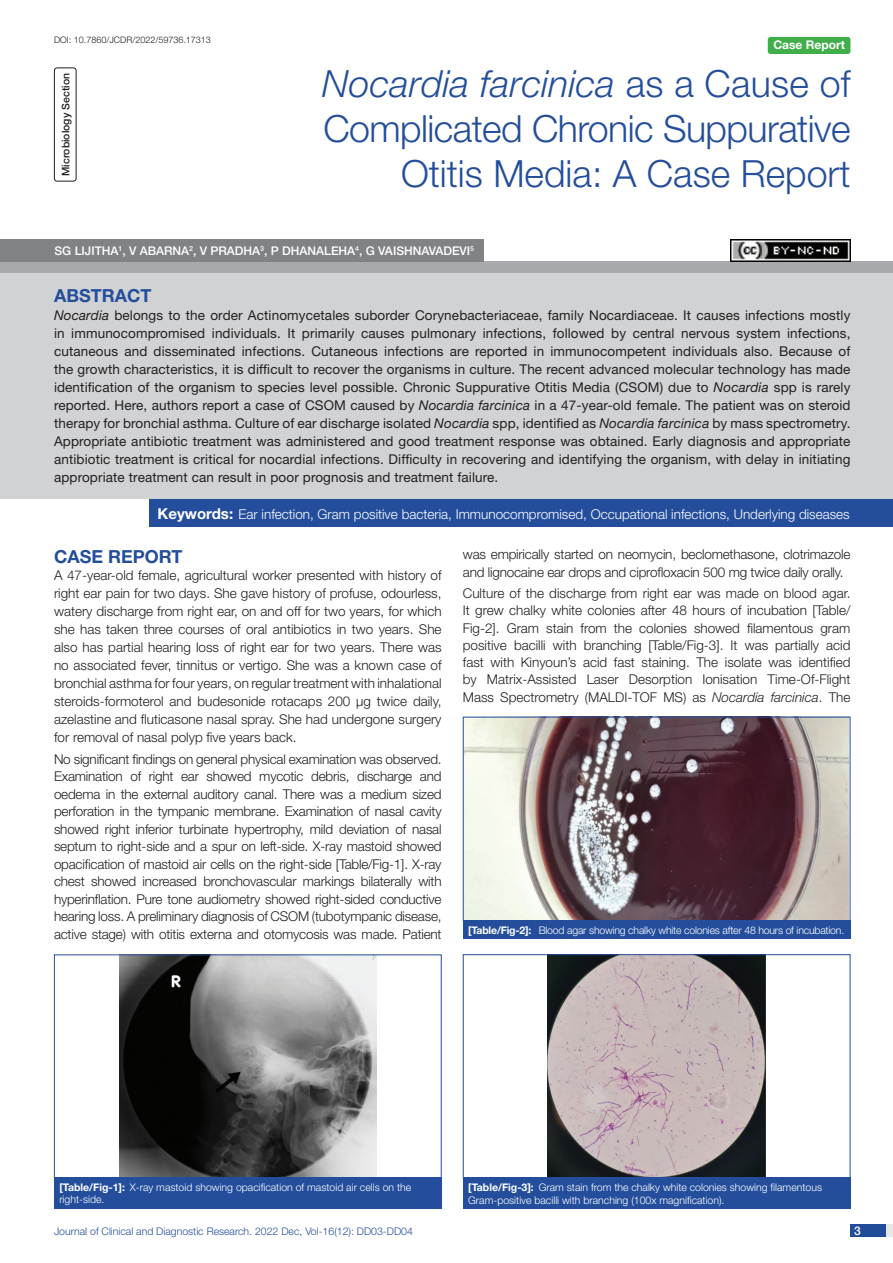
<style>
.page{position:relative;width:893px;height:1263px;background:#fff}
.page>*{position:absolute;margin:0;border:0;box-sizing:border-box;transform-origin:0 0}
.t1{font:300 37.5px/45px "Helvetica Neue";letter-spacing:-.015em;color:#244e9b;text-align:right}
.Heading{font:700 18px "Helvetica Neue";color:#244e9b}
.Abstract_head{font:700 18px "Helvetica Neue";color:#244e9b}
.Body_text{font:300 13.5px/17.5px "Helvetica Neue";letter-spacing:-.015em;color:#231f20;text-align:justify}
.Abstract_Text{font:13.5px/18px "Helvetica Neue";letter-spacing:.01em;color:#231f20;text-align:justify}
.Key_words{font:300 13.5px "Helvetica Neue";color:#fff}
.Author{font:500 12px "Helvetica Neue";color:#fff}
.t2{font:700 12px "Helvetica Neue";color:#fff}
.TABLE_FIG{font:300 10.5px/12.6px "Helvetica Neue";color:#fff}
.TABLE_FIG-2{font:300 10.5px "Helvetica Neue";letter-spacing:-.02em;color:#fff}
.t3{font:300 10.5px "Helvetica Neue";color:#244e9b}
.section{font:500 10.5px "Helvetica Neue";color:#231f20}
.DOI{font:300 9px "Helvetica Neue";color:#231f20}
.s1{font-style:italic}
.s2{font-weight:700;font-size:15px}
.s3{font-weight:700}
</style>
<div class="page">
<div style="left:850px;top:1224px;width:43px;height:13px;background:#e6e7e9"></div>
<div style="left:850px;top:1224px;width:35px;height:13px;background:#214c99"></div>
<div style="left:54px;top:68px;width:22px;height:114px;border:1px solid #231f20;border-radius:3px"></div>
<div style="left:768px;top:37px;width:82px;height:17px;background:#40ae49;border-radius:3px"></div>
<div style="left:0;top:262px;width:893px;height:12px;background:#a8a9ad"></div>
<div style="left:0;top:239px;width:484px;height:23px;background:#808285"></div>
<div style="left:0;top:274px;width:893px;height:225px;background:#d1d2d4"></div>
<div style="left:150px;top:499px;width:743px;height:28px;background:#244e9b"></div>
<img style="left:119px;top:956px;width:257px;height:220px">
<div style="left:54px;top:954px;width:388px;height:224px;border:1px solid #244e9b"></div>
<div style="left:54px;top:1177px;width:388px;height:32px;background:#244e9b"></div>
<img style="left:465px;top:719px;width:383px;height:200px">
<div style="left:463px;top:717px;width:387px;height:204px;border:1px solid #244e9b"></div>
<div style="left:463px;top:920px;width:387px;height:19px;background:#244e9b"></div>
<img style="left:548px;top:956px;width:218px;height:220px">
<div style="left:463px;top:954px;width:387px;height:224px;border:1px solid #244e9b"></div>
<div style="left:463px;top:1177px;width:387px;height:32px;background:#244e9b"></div>
<img style="left:730px;top:239px;width:120px;height:23px">
<p class="DOI" style="left:54px;top:35px;width:158px">DOI: 10.7860/JCDR/2022/59736.17313</p>
<p class="section" style="left:59px;top:176px;width:104px;rotate:-90deg">MICROBIOLOGY SECTION</p>
<p class="t1" style="left:322px;top:60px;width:530px"><span class="s1">Nocardia farcinica</span> as a Cause of<br>Complicated Chronic Suppurative<br>Otitis Media: A Case Report</p>
<p class="t2" style="left:773px;top:37px;width:73px">Case Report</p>
<p class="Author" style="left:54px;top:244px;width:421px">SG LIJITHA<sup>1</sup>, V ABARNA<sup>2</sup>, V PRADHA<sup>3</sup>, P DHANALEHA<sup>4</sup>, G VAISHNAVADEVI<sup>5</sup></p>
<p class="Abstract_head" style="left:54px;top:284px;width:99px">ABSTRACT</p>
<p class="Abstract_Text" style="left:54px;top:306px;width:798px"><span class="s1">Nocardia</span> belongs to the order Actinomycetales suborder Corynebacteriaceae, family Nocardiaceae. It causes infections mostly in immunocompromised individuals. It primarily causes pulmonary infections, followed by central nervous system infections, cutaneous and disseminated infections. Cutaneous infections are reported in immunocompetent individuals also. Because of the growth characteristics, it is difficult to recover the organisms in culture. The recent advanced molecular technology has made identification of the organism to species level possible. Chronic Suppurative Otitis Media (CSOM) due to <span class="s1">Nocardia</span> spp is rarely reported. Here, authors report a case of CSOM caused by <span class="s1">Nocardia farcinica</span> in a 47-year-old female. The patient was on steroid therapy for bronchial asthma. Culture of ear discharge isolated <span class="s1">Nocardia</span> spp, identified as <span class="s1">Nocardia farcinica</span> by mass spectrometry.<br>Appropriate antibiotic treatment was administered and good treatment response was obtained. Early diagnosis and appropriate antibiotic treatment is critical for nocardial infections. Difficulty in recovering and identifying the organism, with delay in initiating appropriate treatment can result in poor prognosis and treatment failure.</p>
<p class="Key_words" style="left:158px;top:506px;width:694px"><span class="s2">Keywords:</span> Ear infection, Gram positive bacteria, Immunocompromised, Occupational infections, Underlying diseases</p>
<p class="Heading" style="left:54px;top:545px;width:130px">CASE REPORT</p>
<p class="Body_text" style="left:54px;top:566px;width:389px">A 47-year-old female, agricultural worker presented with history of right ear pain for two days. She gave history of profuse, odourless, watery discharge from right ear, on and off for two years, for which she has taken three courses of oral antibiotics in two years. She also has partial hearing loss of right ear for two years. There was no associated fever, tinnitus or vertigo. She was a known case of bronchial asthma for four years, on regular treatment with inhalational steroids-formoterol and budesonide rotacaps 200 µg twice daily, azelastine and fluticasone nasal spray. She had undergone surgery for removal of nasal polyp five years back.</p>
<p class="Body_text" style="left:54px;top:750px;width:389px">No significant findings on general physical examination was observed.<br>Examination of right ear showed mycotic debris, discharge and oedema in the external auditory canal. There was a medium sized perforation in the tympanic membrane. Examination of nasal cavity showed right inferior turbinate hypertrophy, mild deviation of nasal septum to right-side and a spur on left-side. X-ray mastoid showed opacification of mastoid air cells on the right-side [Table/Fig-1]. X-ray chest showed increased bronchovascular markings bilaterally with hyperinflation. Pure tone audiometry showed right-sided conductive hearing loss. A preliminary diagnosis of CSOM (tubotympanic disease, active stage) with otitis externa and otomycosis was made. Patient</p>
<p class="Body_text" style="left:463px;top:545px;width:389px">was empirically started on neomycin, beclomethasone, clotrimazole and lignocaine ear drops and ciprofloxacin 500 mg twice daily orally.</p>
<p class="Body_text" style="left:463px;top:584px;width:389px">Culture of the discharge from right ear was made on blood agar.<br>It grew chalky white colonies after 48 hours of incubation [Table/ Fig-2]. Gram stain from the colonies showed filamentous gram positive bacilli with branching [Table/Fig-3]. It was partially acid fast with Kinyoun’s acid fast staining. The isolate was identified by Matrix-Assisted Laser Desorption Ionisation Time-Of-Flight Mass Spectrometry (MALDI-TOF MS) as <span class="s1">Nocardia farcinica</span>. The</p>
<p class="TABLE_FIG-2" style="left:468px;top:924px;width:378px"><span class="s3">[Table/Fig-2]:</span> Blood agar showing chalky white colonies after 48 hours of incubation.</p>
<p class="TABLE_FIG" style="left:59px;top:1180px;width:353px"><span class="s3">[Table/Fig-1]:</span> X-ray mastoid showing opacification of mastoid air cells on the right-side.</p>
<p class="TABLE_FIG" style="left:468px;top:1181px;width:355px"><span class="s3">[Table/Fig-3]:</span> Gram stain from the chalky white colonies showing filamentous<br>Gram-positive bacilli with branching (100x magnification).</p>
<p class="t3" style="left:54px;top:1225px;width:360px">Journal of Clinical and Diagnostic Research. 2022 Dec, Vol-16(12): DD03-DD04</p>
<p class="Author" style="left:854px;top:1223px;width:8px">3</p>
</div>
